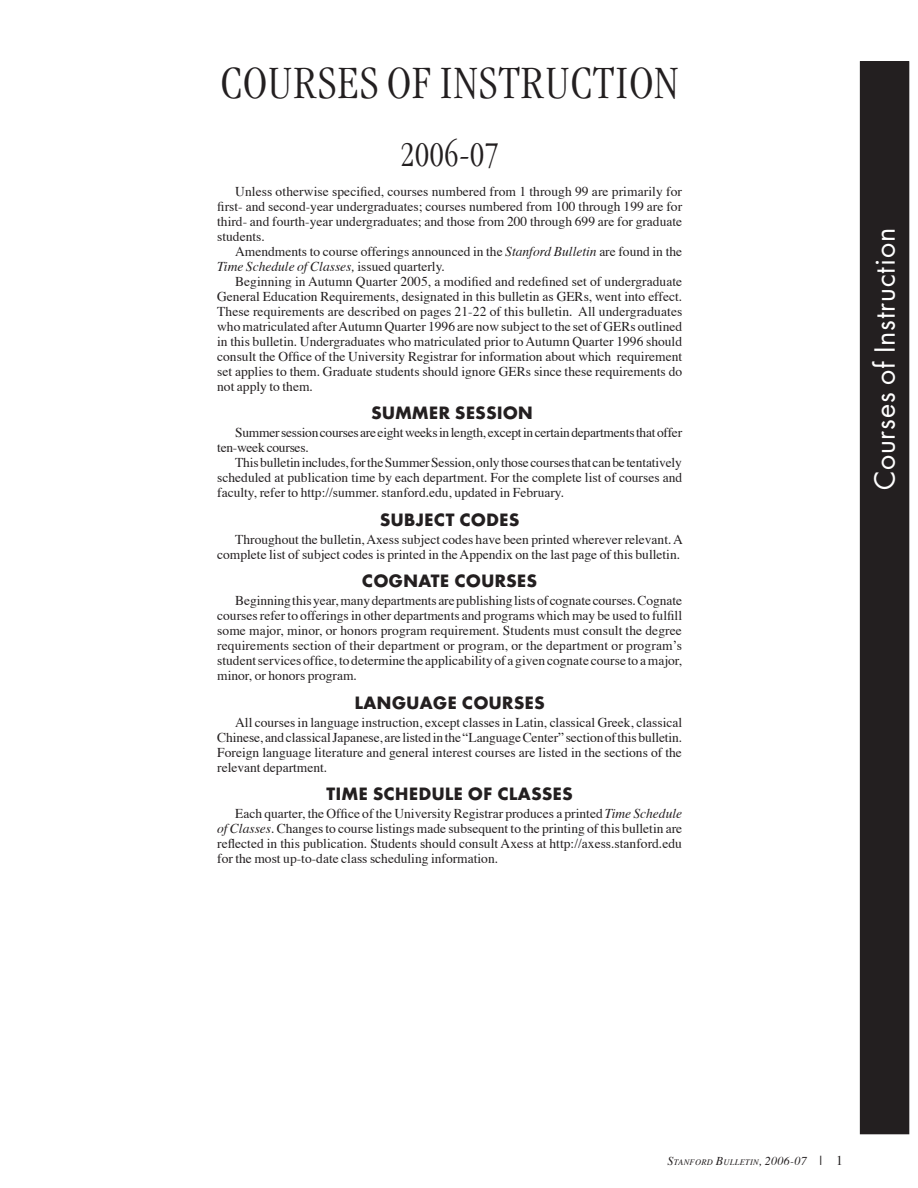
<style>
.page{position:relative;width:918px;height:1188px;background:#fff}
.page>*{position:absolute;margin:0;border:0;box-sizing:border-box;transform-origin:0 0}
.A2{font:300 condensed 48px "Garamond";letter-spacing:.02em;color:#231f20}
.B{font:300 condensed 36px "Garamond";letter-spacing:.02em;color:#231f20}
.Header-3_4{font:27px "Futura";letter-spacing:.03em;color:#fff}
.D_L18{font:700 16.5px "Futura";letter-spacing:.035em;color:#231f20}
.mctrtext{font:13.5px/15px "Times";color:#231f20;text-align:justify}
.mctrtext-2{font:13.5px/15px "Times";letter-spacing:-.02em;color:#231f20}
.z-footer{font:italic 8.4px "Times";letter-spacing:.035em;color:#231f20}
.s1{font-style:italic}
.s2{font-size:12px}
.s3{font-style:normal;font-size:13.5px}
</style>
<div class="page">
<div style="left:860px;top:62px;width:49px;height:1072px;background:#231f20"></div>
<p class="A2" style="left:221px;top:57px;width:459px">COURSES OF INSTRUCTION</p>
<p class="B" style="left:401px;top:135px;width:100px">2006-07</p>
<p class="mctrtext" style="left:217px;top:182px;width:467px;text-indent:18px">Unless otherwise specified, courses numbered from 1 through 99 are primarily for first- and second-year undergraduates; courses numbered from 100 through 199 are for third- and fourth-year undergraduates; and those from 200 through 699 are for graduate students.</p>
<p class="mctrtext" style="left:217px;top:242px;width:467px;text-indent:18px">Amendments to course offerings announced in the <span class="s1">Stanford Bulletin</span> are found in the<br><span class="s1">Time Schedule of Classes,</span> issued quarterly.</p>
<p class="mctrtext" style="left:217px;top:272px;width:467px;text-indent:18px">Beginning in Autumn Quarter 2005, a modified and redefined set of undergraduate General Education Requirements, designated in this bulletin as GERs, went into effect.<br>These requirements are described on pages 21-22 of this bulletin. All undergraduates who matriculated after Autumn Quarter 1996 are now subject to the set of GERs outlined in this bulletin. Undergraduates who matriculated prior to Autumn Quarter 1996 should consult the Office of the University Registrar for information about which requirement set applies to them. Graduate students should ignore GERs since these requirements do not apply to them.</p>
<p class="D_L18" style="left:371px;top:402px;width:163px">SUMMER SESSION</p>
<p class="mctrtext-2" style="left:217px;top:424px;width:466px;text-indent:18px">Summer session courses are eight weeks in length, except in certain departments that offer ten-week courses.</p>
<p class="mctrtext" style="left:217px;top:454px;width:467px;text-indent:18px">This bulletin includes, for the Summer Session, only those courses that can be tentatively scheduled at publication time by each department. For the complete list of courses and faculty, refer to http://summer. stanford.edu, updated in February.</p>
<p class="D_L18" style="left:380px;top:508px;width:141px">SUBJECT CODES</p>
<p class="mctrtext" style="left:217px;top:530px;width:467px;text-align:right">Throughout the bulletin, Axess subject codes have been printed wherever relevant. A complete list of subject codes is printed in the Appendix on the last page of this bulletin.</p>
<p class="D_L18" style="left:362px;top:570px;width:176px">COGNATE COURSES</p>
<p class="mctrtext" style="left:217px;top:592px;width:466px;text-indent:18px">Beginning this year, many departments are publishing lists of cognate courses. Cognate courses refer to offerings in other departments and programs which may be used to fulfill some major, minor, or honors program requirement. Students must consult the degree requirements section of their department or program, or the department or program’s student services office, to determine the applicability of a given cognate course to a major, minor, or honors program.</p>
<p class="D_L18" style="left:355px;top:691px;width:191px">LANGUAGE COURSES</p>
<p class="mctrtext" style="left:217px;top:713px;width:467px;text-indent:18px">All courses in language instruction, except classes in Latin, classical Greek, classical Chinese, and classical Japanese, are listed in the “Language Center” section of this bulletin.<br>Foreign language literature and general interest courses are listed in the sections of the relevant department.</p>
<p class="D_L18" style="left:327px;top:783px;width:248px">TIME SCHEDULE OF CLASSES</p>
<p class="mctrtext" style="left:217px;top:805px;width:467px;text-indent:18px">Each quarter, the Office of the University Registrar produces a printed <span class="s1">Time Schedule of Classes.</span> Changes to course listings made subsequent to the printing of this bulletin are reflected in this publication. Students should consult Axess at http://axess.stanford.edu for the most up-to-date class scheduling information.</p>
<p class="Header-3_4" style="left:868px;top:490px;width:264px;rotate:-90deg">Courses of Instruction</p>
<p class="z-footer" style="left:668px;top:1155px;width:156px"><span class="s2">S</span>tanford <span class="s2">B</span>ulletin<span class="s2">, 2006-07</span> <span class="s3">|</span></p>
</div>
